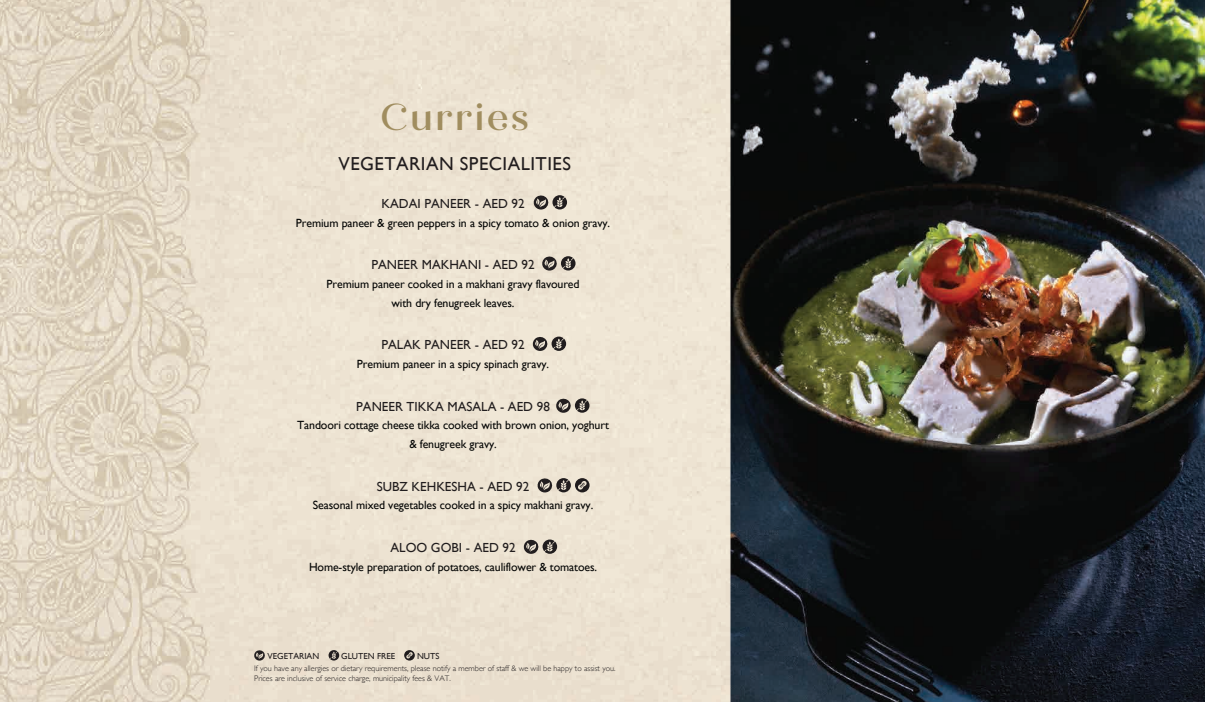
<style>
.page{position:relative;width:1205px;height:702px;background:#fff}
.page>*{position:absolute;margin:0;border:0;box-sizing:border-box;transform-origin:0 0}
.t1{font:500 37.5px "Quiche Display";letter-spacing:.055em;color:#a08d5f}
.t2{font:18.75px "Gill Sans";letter-spacing:.025em;color:#211d1e}
.t3{font:13.12px "Gill Sans";color:#211d1e}
.t4{font:11.88px/18.8px "Gill Sans";letter-spacing:-.01em;color:#040504;text-align:center}
.t5{font:8.75px "Gill Sans";color:#211d1e}
.t6{font:300 8.12px/9.8px "Gill Sans";color:#211d1e}
</style>
<div class="page">
<img style="left:0;top:0;width:1205px;height:702px">
<svg style="left:328px;top:650px;width:11px;height:10px"></svg>
<svg style="left:404px;top:650px;width:11px;height:10px"></svg>
<svg style="left:254px;top:649px;width:12px;height:11px"></svg>
<svg style="left:533px;top:195px;width:34px;height:14px"></svg>
<svg style="left:541px;top:256px;width:34px;height:14px"></svg>
<svg style="left:532px;top:336px;width:34px;height:15px"></svg>
<svg style="left:555px;top:398px;width:34px;height:15px"></svg>
<svg style="left:523px;top:539px;width:34px;height:15px"></svg>
<svg style="left:537px;top:477px;width:52px;height:15px"></svg>
<h1 class="t1" style="left:380px;top:94px;width:150px">Curries</h1>
<h2 class="t2" style="left:339px;top:152px;width:234px">VEGETARIAN SPECIALITIES</h2>
<p class="t3" style="left:381px;top:196px;width:145px">KADAI PANEER - AED 92</p>
<p class="t4" style="left:296px;top:213px;width:316px">Premium paneer &amp; green peppers in a spicy tomato &amp; onion gravy.</p>
<p class="t3" style="left:371px;top:257px;width:165px">PANEER MAKHANI - AED 92</p>
<p class="t4" style="left:326px;top:274px;width:255px">Premium paneer cooked in a makhani gravy flavoured with dry fenugreek leaves.</p>
<p class="t3" style="left:381px;top:337px;width:145px">PALAK PANEER - AED 92</p>
<p class="t4" style="left:357px;top:354px;width:194px">Premium paneer in a spicy spinach gravy.</p>
<p class="t3" style="left:356px;top:398px;width:195px">PANEER TIKKA MASALA - AED 98</p>
<p class="t4" style="left:297px;top:416px;width:313px">Tandoori cottage cheese tikka cooked with brown onion, yoghurt &amp; fenugreek gravy.</p>
<p class="t3" style="left:377px;top:478px;width:154px">SUBZ KEHKESHA - AED 92</p>
<p class="t4" style="left:313px;top:496px;width:282px">Seasonal mixed vegetables cooked in a spicy makhani gravy.</p>
<p class="t3" style="left:390px;top:540px;width:127px">ALOO GOBI - AED 92</p>
<p class="t4" style="left:309px;top:557px;width:290px">Home-style preparation of potatoes, cauliflower &amp; tomatoes.</p>
<p class="t5" style="left:267px;top:651px;width:53px">VEGETARIAN</p>
<p class="t5" style="left:341px;top:651px;width:56px">GLUTEN FREE</p>
<p class="t5" style="left:417px;top:651px;width:24px">NUTS</p>
<p class="t6" style="left:254px;top:663px;width:363px">If you have any allergies or dietary requirements, please notify a member of staff &amp; we will be happy to assist you.<br>Prices are inclusive of service charge, municipality fees &amp; VAT.</p>
</div>
